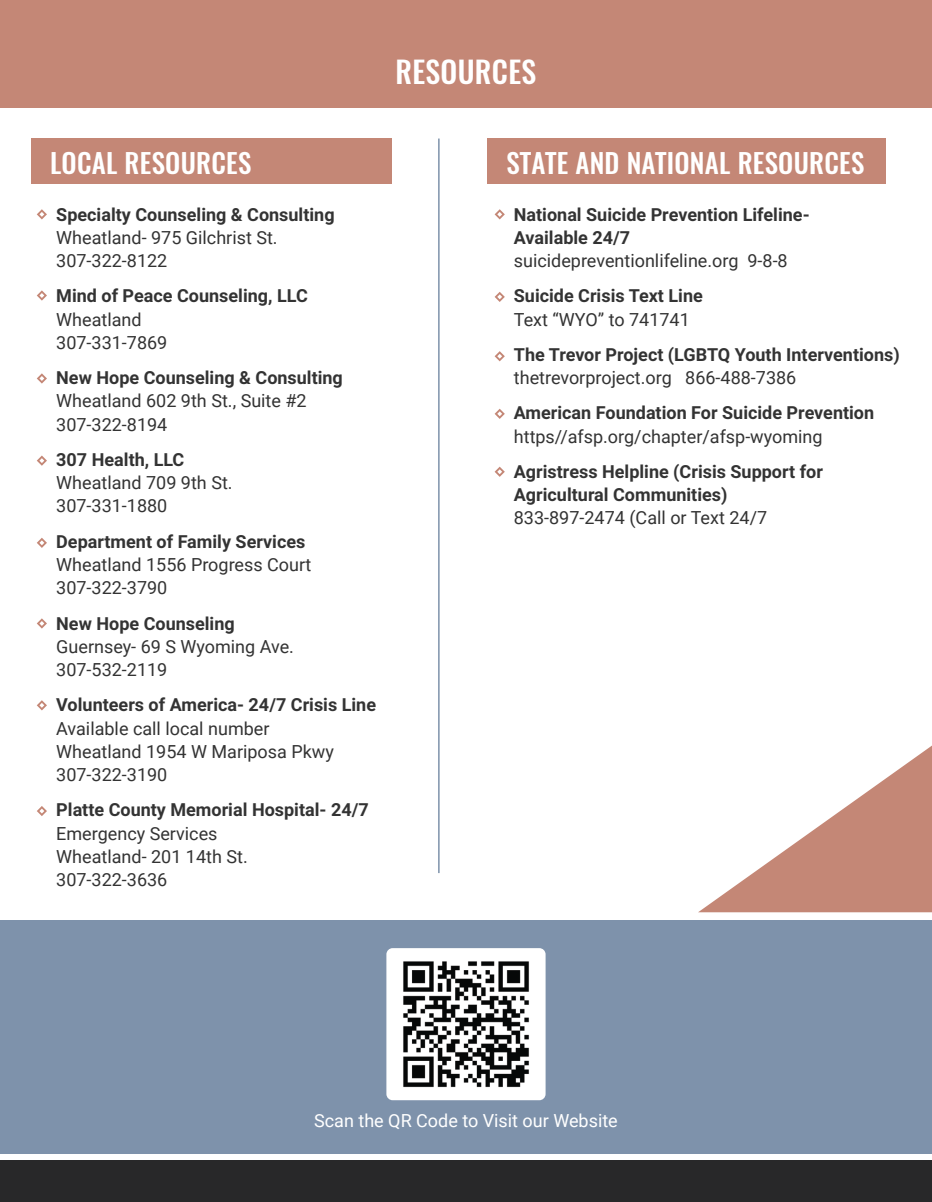
<style>
.page{position:relative;width:932px;height:1202px;background:#fff}
.page>*{position:absolute;margin:0;border:0;box-sizing:border-box;transform-origin:0 0}
.t1{font:500 30px "Oswald";letter-spacing:.01em;color:#fff}
.t2{font:500 27px "Oswald";letter-spacing:.01em;color:#fff}
.t3{font:18px/23.2px "Roboto";color:#333}
.t4{font:700 18px/23.2px "Roboto";color:#333}
.t5{font:18px "Roboto";color:#fff}
</style>
<div class="page">
<div style="left:0;top:1161px;width:932px;height:41px;background:#282829"></div>
<div style="left:0;top:920px;width:932px;height:234px;background:#7e92ab"></div>
<div style="left:0;top:0;width:932px;height:107px;background:#c48776"></div>
<div style="left:31px;top:138px;width:361px;height:46px;background:#c48776"></div>
<div style="left:487px;top:138px;width:398px;height:46px;background:#c48776"></div>
<div style="left:386px;top:948px;width:159px;height:152px;background:#fff;border-radius:6px"></div>
<img style="left:403px;top:961px;width:126px;height:127px">
<svg style="left:37px;top:209px;width:10px;height:10px"></svg>
<svg style="left:494px;top:209px;width:11px;height:10px"></svg>
<svg style="left:494px;top:292px;width:11px;height:10px"></svg>
<svg style="left:494px;top:351px;width:11px;height:10px"></svg>
<svg style="left:494px;top:409px;width:11px;height:10px"></svg>
<svg style="left:494px;top:466px;width:11px;height:11px"></svg>
<svg style="left:37px;top:290px;width:10px;height:11px"></svg>
<svg style="left:37px;top:373px;width:10px;height:10px"></svg>
<svg style="left:37px;top:455px;width:10px;height:11px"></svg>
<svg style="left:37px;top:538px;width:10px;height:10px"></svg>
<svg style="left:37px;top:618px;width:10px;height:10px"></svg>
<svg style="left:37px;top:700px;width:10px;height:10px"></svg>
<svg style="left:37px;top:806px;width:10px;height:10px"></svg>
<hr style="left:438px;top:138px;width:1px;height:735px;background:#7e92ab">
<svg style="left:698px;top:745px;width:234px;height:167px"></svg>
<h1 class="t1" style="left:395px;top:51px;width:142px">RESOURCES</h1>
<h2 class="t2" style="left:50px;top:144px;width:202px">LOCAL RESOURCES</h2>
<p class="t4" style="left:56px;top:202px;width:280px">Specialty Counseling &amp; Consulting</p>
<p class="t3" style="left:56px;top:225px;width:223px">Wheatland- 975 Gilchrist St.<br>307-322-8122</p>
<p class="t4" style="left:56px;top:284px;width:253px">Mind of Peace Counseling, LLC</p>
<p class="t3" style="left:56px;top:307px;width:113px">Wheatland<br>307-331-7869</p>
<p class="t4" style="left:56px;top:365px;width:288px">New Hope Counseling &amp; Consulting</p>
<p class="t3" style="left:56px;top:389px;width:252px">Wheatland 602 9th St., Suite #2<br>307-322-8194</p>
<p class="t4" style="left:56px;top:447px;width:130px">307 Health, LLC</p>
<p class="t3" style="left:56px;top:470px;width:178px">Wheatland 709 9th St.<br>307-331-1880</p>
<p class="t4" style="left:56px;top:529px;width:250px">Department of Family Services</p>
<p class="t3" style="left:56px;top:552px;width:257px">Wheatland 1556 Progress Court<br>307-322-3790</p>
<p class="t4" style="left:56px;top:611px;width:180px">New Hope Counseling</p>
<p class="t3" style="left:56px;top:634px;width:239px">Guernsey- 69 S Wyoming Ave.<br>307-532-2119</p>
<p class="t4" style="left:56px;top:692px;width:321px">Volunteers of America- 24/7 Crisis Line</p>
<p class="t3" style="left:56px;top:716px;width:279px">Available call local number<br>Wheatland 1954 W Mariposa Pkwy<br>307-322-3190</p>
<p class="t4" style="left:56px;top:797px;width:314px">Platte County Memorial Hospital- 24/7</p>
<p class="t3" style="left:56px;top:821px;width:193px">Emergency Services<br>Wheatland- 201 14th St.<br>307-322-3636</p>
<h2 class="t2" style="left:506px;top:144px;width:359px">STATE AND NATIONAL RESOURCES</h2>
<p class="t4" style="left:514px;top:202px;width:297px">National Suicide Prevention Lifeline-<br>Available 24/7</p>
<p class="t3" style="left:514px;top:248px;width:275px">suicidepreventionlifeline.org 9-8-8</p>
<p class="t4" style="left:514px;top:284px;width:190px">Suicide Crisis Text Line</p>
<p class="t3" style="left:514px;top:307px;width:177px">Text “WYO” to 741741</p>
<p class="t4" style="left:514px;top:342px;width:387px">The Trevor Project (LGBTQ Youth Interventions)</p>
<p class="t3" style="left:514px;top:365px;width:284px">thetrevorproject.org 866-488-7386</p>
<p class="t4" style="left:514px;top:401px;width:362px">American Foundation For Suicide Prevention</p>
<p class="t3" style="left:514px;top:424px;width:310px">https//afsp.org/chapter/afsp-wyoming</p>
<p class="t4" style="left:514px;top:459px;width:310px">Agristress Helpline (Crisis Support for<br>Agricultural Communities)</p>
<p class="t3" style="left:514px;top:506px;width:255px">833-897-2474 (Call or Text 24/7</p>
<p class="t5" style="left:314px;top:1107px;width:305px">Scan the QR Code to Visit our Website</p>
</div>
